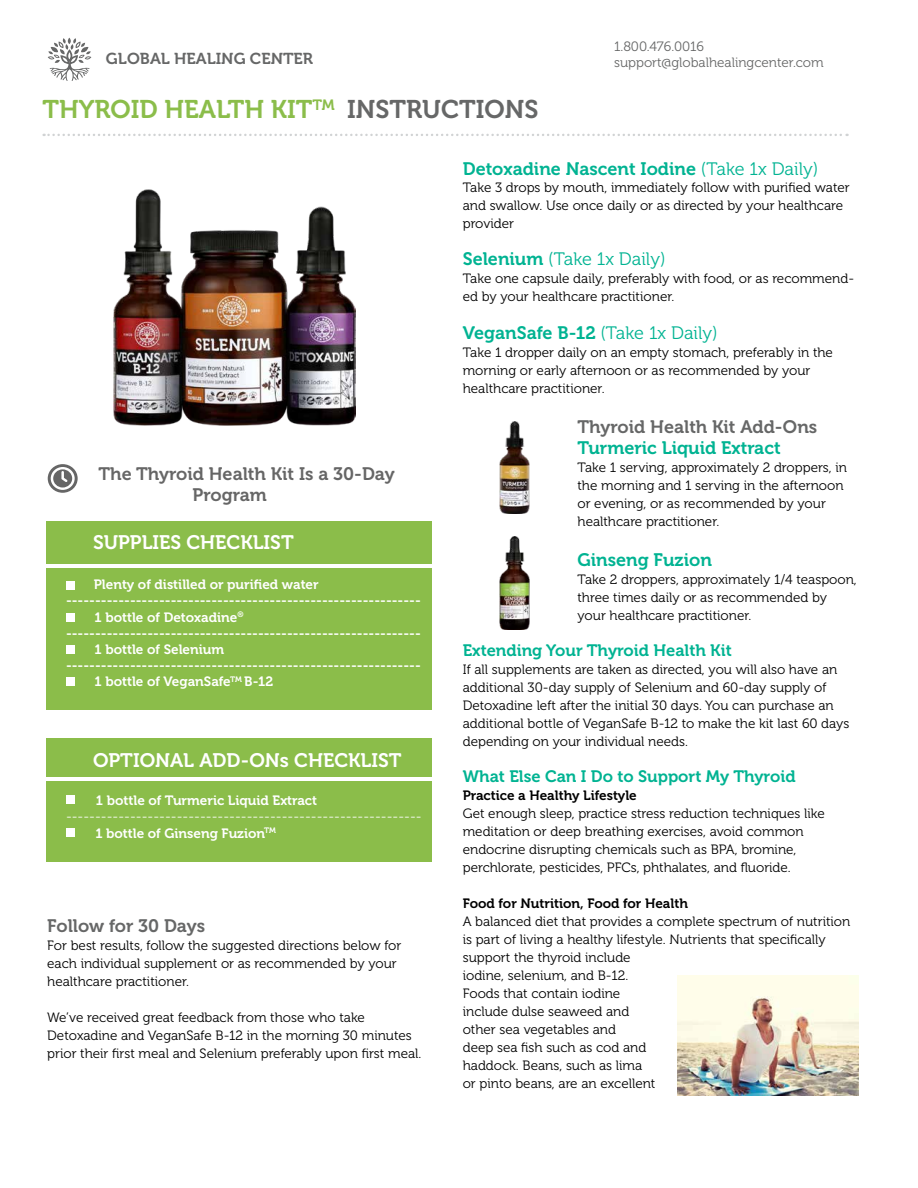
<style>
.page{position:relative;width:918px;height:1188px;background:#fff}
.page>*{position:absolute;margin:0;border:0;box-sizing:border-box;transform-origin:0 0}
.t1{font:25.5px "Museo 700";color:#8bbd4a}
.t2{font:19.5px "Museo 700";color:#fff}
.t3{font:18px "Museo 700";color:#00b392}
.t4{font:18px "Museo 700";color:#666767}
.t5{font:18px/21px "Museo 700";color:#666}
.t6{font:18px "Museo 300";color:#00b392}
.t7{font:16.5px "Museo 700";color:#00b392}
.t8{font:15.75px "Museo 700";color:#666767}
.t9{font:13.5px/18px "Museo 300";color:#000}
.t10{font:13.5px "Museo 700";color:#fff}
.t11{font:13.5px "Museo 300";color:#fff}
.t12{font:13.5px "Museo 700";color:#000}
.t13{font:13.5px/16.5px "Museo 300";color:#666767}
.s1{color:#666767}
.s2{font-family:"Museo 300"}
.s3{font-family:"Museo 700"}
</style>
<div class="page">
<img style="left:114px;top:189px;width:242px;height:237px">
<img style="left:499px;top:421px;width:31px;height:93px">
<img style="left:499px;top:537px;width:31px;height:92px">
<div style="left:46px;top:521px;width:386px;height:340px;background:#8bbd4a"></div>
<hr style="left:46px;top:564px;width:396px;height:4px;background:#fff">
<div style="left:66px;top:581px;width:9px;height:9px;background:#fff"></div>
<div style="left:66px;top:614px;width:9px;height:8px;background:#fff"></div>
<div style="left:66px;top:645px;width:9px;height:8px;background:#fff"></div>
<div style="left:66px;top:678px;width:9px;height:8px;background:#fff"></div>
<svg style="left:48px;top:464px;width:30px;height:29px"></svg>
<svg style="left:44px;top:134px;width:804px;height:2px"></svg>
<svg style="left:48px;top:38px;width:43px;height:43px"></svg>
<hr style="left:44px;top:777px;width:396px;height:4px;background:#fff">
<div style="left:46px;top:711px;width:396px;height:27px;background:#fff"></div>
<div style="left:66px;top:795px;width:9px;height:8px;background:#fff"></div>
<div style="left:66px;top:829px;width:9px;height:8px;background:#fff"></div>
<img style="left:677px;top:975px;width:182px;height:120px">
<p class="t8" style="left:106px;top:50px;width:209px">GLOBAL HEALING CENTER</p>
<h1 class="t1" style="left:42px;top:95px;width:498px">THYROID HEALTH KIT<sup>TM</sup> <span class="s1">INSTRUCTIONS</span></h1>
<p class="t13" style="left:614px;top:38px;width:211px">1.800.476.0016 support@globalhealingcenter.com</p>
<h3 class="t5" style="left:193px;top:464px;width:204px;text-indent:-94px">The Thyroid Health Kit Is a 30-Day<br>Program</h3>
<h2 class="t2" style="left:93px;top:531px;width:202px">SUPPLIES CHECKLIST</h2>
<p class="t10" style="left:94px;top:577px;width:226px">Plenty of distilled or purified water</p>
<p class="t10" style="left:66px;top:593px;width:356px">-------------------------------------------------------------</p>
<p class="t10" style="left:95px;top:610px;width:150px">1 bottle of Detoxadine<sup>®</sup></p>
<p class="t10" style="left:66px;top:626px;width:356px">-------------------------------------------------------------</p>
<p class="t10" style="left:95px;top:642px;width:131px">1 bottle of Selenium</p>
<p class="t10" style="left:66px;top:658px;width:356px">-------------------------------------------------------------</p>
<p class="t10" style="left:95px;top:674px;width:180px">1 bottle of VeganSafe<sup>TM</sup> B-12</p>
<h2 class="t2" style="left:93px;top:749px;width:310px">OPTIONAL ADD-ONs CHECKLIST</h2>
<p class="t10" style="left:96px;top:793px;width:223px">1 bottle of Turmeric Liquid Extract</p>
<p class="t11" style="left:66px;top:809px;width:357px">-------------------------------------------------------------</p>
<p class="t10" style="left:95px;top:825px;width:182px">1 bottle of Ginseng Fuzion<sup>TM</sup></p>
<h3 class="t4" style="left:47px;top:916px;width:160px">Follow for 30 Days</h3>
<p class="t9" style="left:47px;top:937px;width:356px">For best results, follow the suggested directions below for each individual supplement or as recommended by your healthcare practitioner.</p>
<p class="t9" style="left:47px;top:1009px;width:376px">We’ve received great feedback from those who take<br>Detoxadine and VeganSafe B-12 in the morning 30 minutes prior their first meal and Selenium preferably upon first meal.</p>
<h3 class="t3" style="left:463px;top:159px;width:357px">Detoxadine Nascent Iodine <span class="s2">(Take 1x Daily)</span></h3>
<p class="t9" style="left:463px;top:178px;width:388px">Take 3 drops by mouth, immediately follow with purified water and swallow. Use once daily or as directed by your healthcare provider</p>
<h3 class="t6" style="left:463px;top:249px;width:204px"><span class="s3">Selenium</span> (Take 1x Daily)</h3>
<p class="t9" style="left:463px;top:270px;width:393px">Take one capsule daily, preferably with food, or as recommend&shy;ed by your healthcare practitioner.</p>
<h3 class="t3" style="left:463px;top:323px;width:257px">VeganSafe B-12 <span class="s2">(Take 1x Daily)</span></h3>
<p class="t9" style="left:463px;top:344px;width:372px">Take 1 dropper daily on an empty stomach, preferably in the morning or early afternoon or as recommended by your healthcare practitioner.</p>
<h3 class="t4" style="left:578px;top:416px;width:241px">Thyroid Health Kit Add-Ons</h3>
<h3 class="t3" style="left:578px;top:438px;width:205px">Turmeric Liquid Extract</h3>
<p class="t9" style="left:578px;top:459px;width:271px">Take 1 serving, approximately 2 droppers, in the morning and 1 serving in the afternoon or evening, or as recommended by your healthcare practitioner.</p>
<h3 class="t3" style="left:578px;top:550px;width:136px">Ginseng Fuzion</h3>
<p class="t9" style="left:578px;top:571px;width:281px">Take 2 droppers, approximately 1/4 teaspoon, three times daily or as recommended by your healthcare practitioner.</p>
<p class="t7" style="left:463px;top:641px;width:271px">Extending Your Thyroid Health Kit</p>
<p class="t9" style="left:463px;top:661px;width:388px">If all supplements are taken as directed, you will also have an additional 30-day supply of Selenium and 60-day supply of Detoxadine left after the initial 30 days. You can purchase an additional bottle of VeganSafe B-12 to make the kit last 60 days depending on your individual needs.</p>
<p class="t7" style="left:463px;top:767px;width:334px">What Else Can I Do to Support My Thyroid</p>
<p class="t12" style="left:463px;top:788px;width:176px">Practice a Healthy Lifestyle</p>
<p class="t9" style="left:463px;top:805px;width:364px">Get enough sleep, practice stress reduction techniques like meditation or deep breathing exercises, avoid common endocrine disrupting chemicals such as BPA, bromine, perchlorate, pesticides, PFCs, phthalates, and fluoride.</p>
<p class="t12" style="left:463px;top:896px;width:227px">Food for Nutrition, Food for Health</p>
<p class="t9" style="left:463px;top:913px;width:389px">A balanced diet that provides a complete spectrum of nutrition is part of living a healthy lifestyle. Nutrients that specifically support the thyroid include<br>iodine, selenium, and B-12.<br>Foods that contain iodine<br>include dulse seaweed and<br>other sea vegetables and<br>deep sea fish such as cod and<br>haddock. Beans, such as lima<br>or pinto beans, are an excellent</p>
</div>
